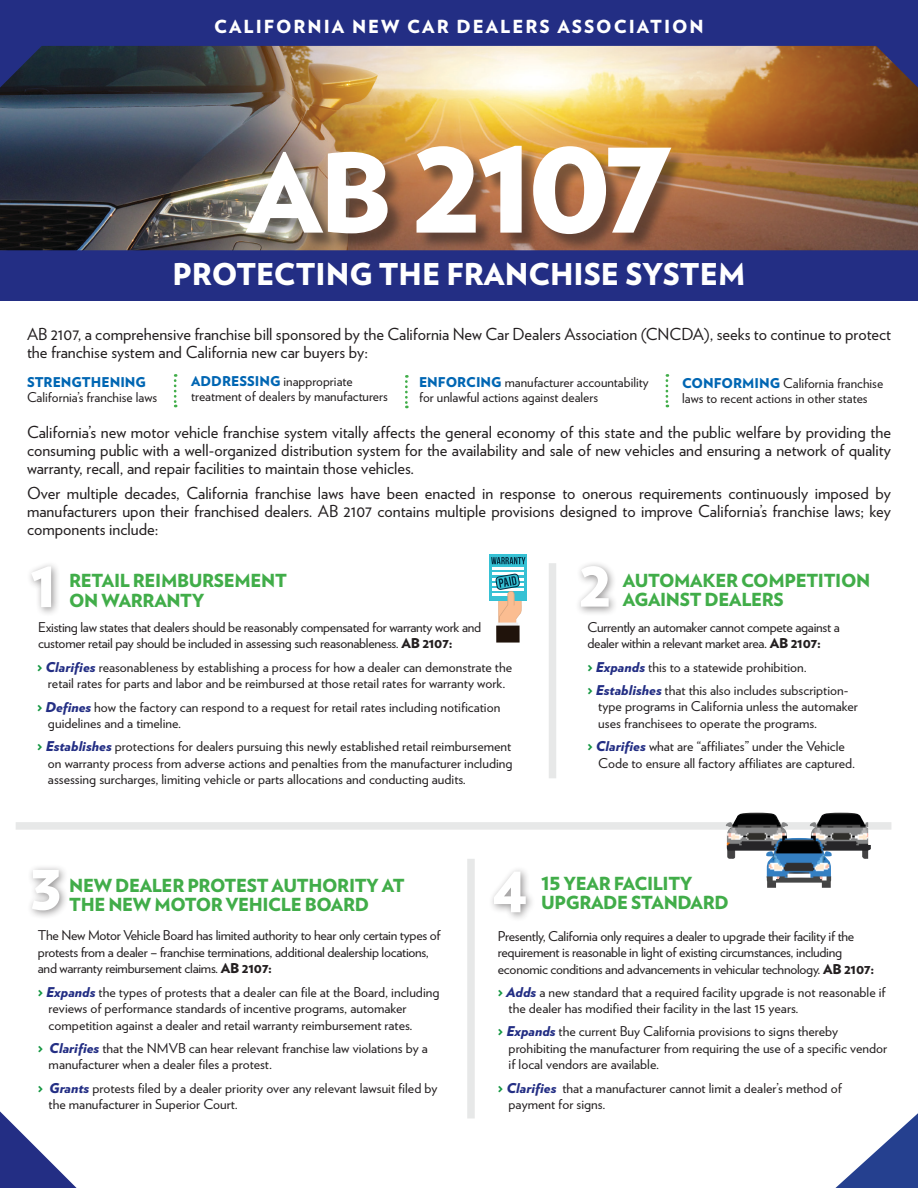
<style>
.page{position:relative;width:918px;height:1188px;background:#fff}
.page>*{position:absolute;margin:0;border:0;box-sizing:border-box;transform-origin:0 0}
.t1{font:900 144px "Verlag";color:#fff}
.t2{font:900 67.5px "Verlag";color:#fff}
.t3{font:900 30px "Verlag";color:#fff}
.t4{font:900 18px/19.5px "Verlag";letter-spacing:-.02em;color:#41ad49}
.t5{font:900 18px "Verlag";letter-spacing:.11em;color:#fff}
.t6{font:16.5px/18px "Verlag";color:#231f20;text-align:justify}
.t7{font:13.5px/16.5px "Verlag";color:#231f20}
.t8{font:13.5px/16.5px "Verlag";letter-spacing:-.02em;color:#231f20}
.s1{font-size:109.2px}
.s2{font-weight:900;color:#0066b3}
.s3{font-weight:900}
.s4{font-weight:900;color:#11953f}
.s5{font-weight:900;font-style:italic;color:#232e84}
</style>
<div class="page">
<div style="left:0;top:0;width:918px;height:300px;background:#232e84"></div>
<img style="left:0;top:46px;width:918px;height:204px">
<svg style="left:0;top:1111px;width:77px;height:77px"></svg>
<svg style="left:835px;top:1113px;width:83px;height:75px"></svg>
<div style="left:248px;top:147px;width:440px;height:105px;background:#231f20;opacity:.5"></div>
<svg style="left:174px;top:374px;width:3px;height:33px"></svg>
<svg style="left:405px;top:375px;width:3px;height:33px"></svg>
<svg style="left:666px;top:374px;width:2px;height:33px"></svg>
<div style="left:16px;top:822px;width:875px;height:8px;background:#e7e8e8"></div>
<div style="left:467px;top:859px;width:8px;height:259px;background:#e7e8e8"></div>
<div style="left:549px;top:563px;width:7px;height:215px;background:#e7e8e8"></div>
<div style="left:26px;top:560px;width:35px;height:57px;background:#231f20;opacity:.5"></div>
<div style="left:488px;top:865px;width:48px;height:57px;background:#231f20;opacity:.5"></div>
<svg style="left:489px;top:554px;width:38px;height:47px"></svg>
<hr style="left:492px;top:568px;width:31px;height:2px;background:#fff">
<hr style="left:492px;top:573px;width:31px;height:2px;background:#fff">
<hr style="left:492px;top:578px;width:31px;height:2px;background:#fff">
<hr style="left:492px;top:583px;width:31px;height:2px;background:#fff">
<hr style="left:492px;top:589px;width:31px;height:2px;background:#fff">
<svg style="left:492px;top:573px;width:30px;height:53px"></svg>
<svg style="left:498px;top:623px;width:20px;height:3px"></svg>
<div style="left:496px;top:626px;width:24px;height:17px;background:#20130b"></div>
<svg style="left:491px;top:557px;width:34px;height:7px"></svg>
<div style="left:575px;top:560px;width:44px;height:56px;background:#231f20;opacity:.5"></div>
<div style="left:26px;top:863px;width:43px;height:57px;background:#231f20;opacity:.5"></div>
<svg style="left:868px;top:833px;width:3px;height:20px"></svg>
<img style="left:725px;top:813px;width:143px;height:75px">
<p class="t5" style="left:214px;top:12px;width:491px">CALIFORNIA NEW CAR DEALERS ASSOCIATION</p>
<p class="t1" style="left:247px;top:62px;width:426px"><span class="s1">ab</span> 2107</p>
<p class="t3" style="left:173px;top:249px;width:574px">PROTECTING THE FRANCHISE SYSTEM</p>
<p class="t6" style="left:27px;top:324px;width:866px">AB 2107, a comprehensive franchise bill sponsored by the California New Car Dealers Association (CNCDA), seeks to continue to protect the franchise system and California new car buyers by:</p>
<p class="t7" style="left:191px;top:373px;width:198px;line-height:15px"><span class="s2">ADDRESSING</span> inappropriate treatment of dealers by manufacturers</p>
<p class="t7" style="left:419px;top:373px;width:231px;line-height:15px"><span class="s2">ENFORCING</span> manufacturer accountability for unlawful actions against dealers</p>
<p class="t7" style="left:27px;top:374px;width:132px;line-height:15px"><span class="s2">STRENGTHENING<br></span>California’s franchise laws</p>
<p class="t7" style="left:682px;top:375px;width:203px;line-height:15px"><span class="s2">CONFORMING</span> California franchise laws to recent actions in other states</p>
<p class="t6" style="left:27px;top:422px;width:866px">California’s new motor vehicle franchise system vitally affects the general economy of this state and the public welfare by providing the consuming public with a well-organized distribution system for the availability and sale of new vehicles and ensuring a network of quality warranty, recall, and repair facilities to maintain those vehicles.</p>
<p class="t6" style="left:27px;top:483px;width:866px">Over multiple decades, California franchise laws have been enacted in response to onerous requirements continuously imposed by manufacturers upon their franchised dealers. AB 2107 contains multiple provisions designed to improve California’s franchise laws; key components include:</p>
<p class="t2" style="left:30px;top:527px;width:29px">1</p>
<p class="t4" style="left:69px;top:570px;width:219px">RETAIL REIMBURSEMENT</p>
<p class="t4" style="left:69px;top:590px;width:137px">ON WARRANTY</p>
<p class="t8" style="left:38px;top:618px;width:444px">Existing law states that dealers should be reasonably compensated for warranty work and customer retail pay should be included in assessing such reasonableness. <span class="s3">AB 2107:</span></p>
<p class="t7" style="left:37px;top:658px;width:476px;text-align:center"><span class="s4">&gt;</span> <span class="s5">Clarifies</span> reasonableness by establishing a process for how a dealer can demonstrate the retail rates for parts and labor and be reimbursed at those retail rates for warranty work.</p>
<p class="t7" style="left:48px;top:698px;width:454px;text-indent:-11px"><span class="s4">&gt;</span> <span class="s5">Defines</span> how the factory can respond to a request for retail rates including notification guidelines and a timeline.</p>
<p class="t7" style="left:48px;top:738px;width:466px;text-align:justify;text-indent:-11px"><span class="s4">&gt;</span> <span class="s5">Establishes</span> protections for dealers pursuing this newly established retail reimbursement on warranty process from adverse actions and penalties from the manufacturer including assessing surcharges, limiting vehicle or parts allocations and conducting audits.</p>
<p class="t2" style="left:579px;top:527px;width:35px">2</p>
<p class="t4" style="left:623px;top:569px;width:249px">AUTOMAKER COMPETITION</p>
<p class="t4" style="left:623px;top:589px;width:162px">AGAINST DEALERS</p>
<p class="t8" style="left:588px;top:618px;width:254px">Currently an automaker cannot compete against a dealer within a relevant market area. <span class="s3">AB 2107:</span></p>
<p class="t7" style="left:588px;top:658px;width:221px"><span class="s4">&gt;</span> <span class="s5">Expands</span> this to a statewide prohibition.</p>
<p class="t7" style="left:598px;top:681px;width:261px;text-indent:-11px"><span class="s4">&gt;</span> <span class="s5">Establishes</span> that this also includes subscription&shy;type programs in California unless the automaker uses franchisees to operate the programs.</p>
<p class="t7" style="left:598px;top:737px;width:259px;text-indent:-11px"><span class="s4">&gt;</span> <span class="s5">Clarifies</span> what are “affiliates” under the Vehicle<br>Code to ensure all factory affiliates are captured.</p>
<p class="t2" style="left:29px;top:830px;width:34px">3</p>
<p class="t4" style="left:69px;top:874px;width:337px">NEW DEALER PROTEST AUTHORITY AT</p>
<p class="t4" style="left:69px;top:894px;width:301px">THE NEW MOTOR VEHICLE BOARD</p>
<p class="t2" style="left:492px;top:832px;width:36px">4</p>
<p class="t4" style="left:541px;top:872px;width:189px">15 YEAR FACILITY<br>UPGRADE STANDARD</p>
<p class="t8" style="left:38px;top:927px;width:404px">The New Motor Vehicle Board has limited authority to hear only certain types of protests from a dealer – franchise terminations, additional dealership locations, and warranty reimbursement claims. <span class="s3">AB 2107:</span></p>
<p class="t7" style="left:49px;top:983px;width:392px;text-indent:-11px"><span class="s4">&gt;</span> <span class="s5">Expands</span> the types of protests that a dealer can file at the Board, including reviews of performance standards of incentive programs, automaker competition against a dealer and retail warranty reimbursement rates.</p>
<p class="t7" style="left:49px;top:1039px;width:381px;text-indent:-11px"><span class="s4">&gt;</span> <span class="s5">Clarifies</span> that the NMVB can hear relevant franchise law violations by a manufacturer when a dealer files a protest.</p>
<p class="t7" style="left:49px;top:1079px;width:390px;text-indent:-11px"><span class="s4">&gt;</span> <span class="s5">Grants</span> protests filed by a dealer priority over any relevant lawsuit filed by the manufacturer in Superior Court.</p>
<p class="t8" style="left:498px;top:927px;width:378px">Presently, California only requires a dealer to upgrade their facility if the requirement is reasonable in light of existing circumstances, including economic conditions and advancements in vehicular technology. <span class="s3">AB 2107:</span></p>
<p class="t7" style="left:509px;top:983px;width:379px;text-indent:-11px"><span class="s4">&gt;</span> <span class="s5">Adds</span> a new standard that a required facility upgrade is not reasonable if the dealer has modified their facility in the last 15 years.</p>
<p class="t7" style="left:509px;top:1023px;width:380px;text-indent:-11px"><span class="s4">&gt;</span> <span class="s5">Expands</span> the current Buy California provisions to signs thereby prohibiting the manufacturer from requiring the use of a specific vendor if local vendors are available.</p>
<p class="t7" style="left:509px;top:1079px;width:335px;text-indent:-11px"><span class="s4">&gt;</span> <span class="s5">Clarifies</span> that a manufacturer cannot limit a dealer’s method of payment for signs.</p>
</div>
